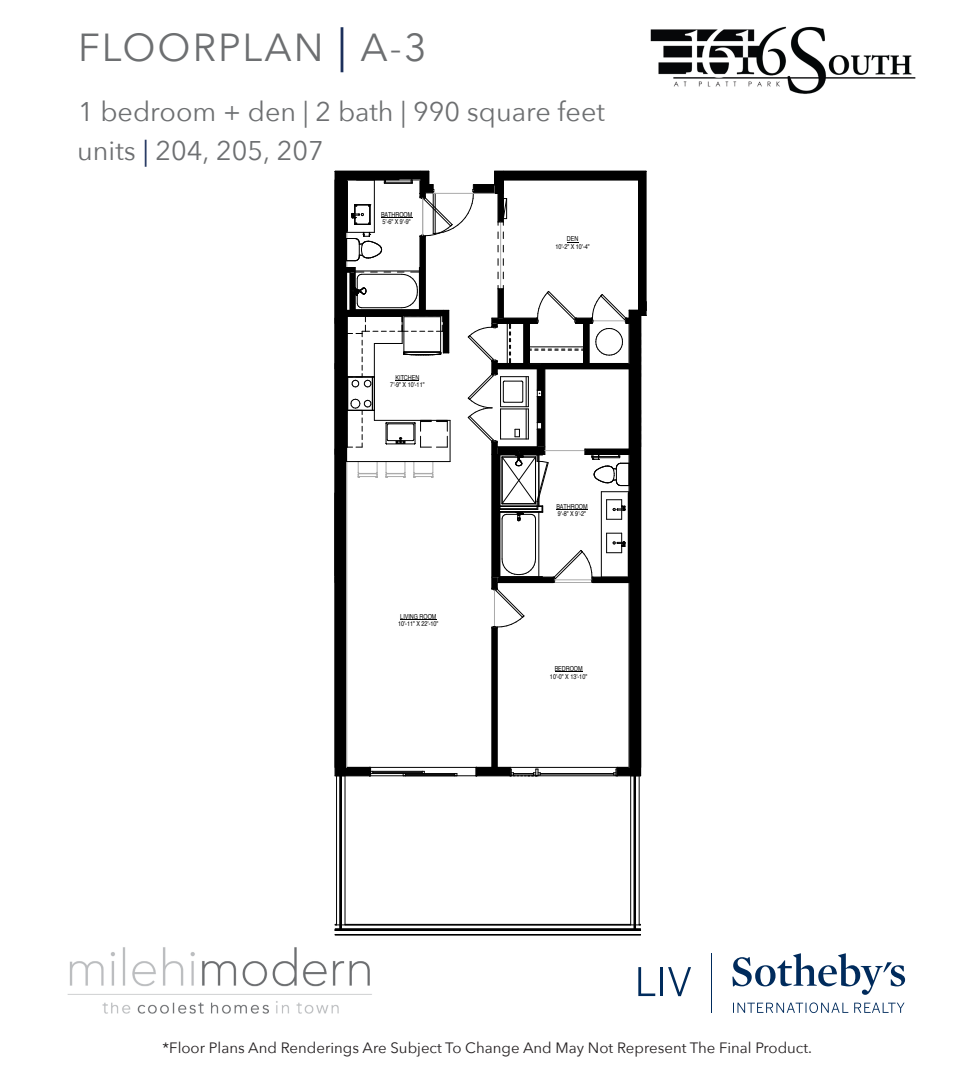
<style>
.page{position:relative;width:972px;height:1080px;background:#fff}
.page>*{position:absolute;margin:0;border:0;box-sizing:border-box;transform-origin:0 0}
.t1{font:39px "Avenir Next";letter-spacing:.05em;color:#6d6f71}
.t2{font:27px "Avenir Next";color:#6d6f71}
.t3{font:15px "Avenir Next";color:#231f20}
.t4{font:6.9px/7.6px "Helvetica";color:#000;text-align:center;scale:.79 1}
.s1{font-size:45px;color:#1a2e5a}
.s2{color:#1a2e5a}
</style>
<div class="page">
<img style="left:650px;top:26px;width:266px;height:68px">
<svg style="left:732px;top:953px;width:173px;height:42px"></svg>
<svg style="left:733px;top:1002px;width:172px;height:11px"></svg>
<svg style="left:638px;top:967px;width:17px;height:29px"></svg>
<hr style="left:660px;top:967px;width:3px;height:29px;background:#002b5c">
<svg style="left:668px;top:967px;width:23px;height:29px"></svg>
<hr style="left:711px;top:953px;width:1px;height:60px;background:#002b5c">
<img style="left:67px;top:935px;width:305px;height:78px">
<div style="left:492px;top:454px;width:7px;height:123px;background:#000"></div>
<div style="left:335px;top:180px;width:12px;height:587px;background:#000"></div>
<div style="left:335px;top:171px;width:85px;height:9px;background:#000"></div>
<div style="left:629px;top:310px;width:12px;height:457px;background:#000"></div>
<hr style="left:346px;top:462px;width:1px;height:305px;background:#aaa">
<hr style="left:491px;top:454px;width:1px;height:123px;background:#000">
<hr style="left:601px;top:492px;width:1px;height:85px;background:#000">
<hr style="left:628px;top:493px;width:1px;height:83px;background:#000">
<hr style="left:539px;top:512px;width:1px;height:65px;background:#000">
<hr style="left:502px;top:519px;width:1px;height:40px;background:#000">
<hr style="left:535px;top:519px;width:1px;height:40px;background:#000">
<hr style="left:500px;top:512px;width:1px;height:65px;background:#000">
<hr style="left:499px;top:512px;width:1px;height:65px;background:#000">
<hr style="left:341px;top:929px;width:293px;height:1px;background:#000">
<hr style="left:335px;top:930px;width:306px;height:1px;background:#000">
<hr style="left:336px;top:776px;width:1px;height:149px;background:#000">
<hr style="left:345px;top:776px;width:1px;height:149px;background:#000">
<hr style="left:630px;top:776px;width:1px;height:149px;background:#000">
<hr style="left:639px;top:776px;width:1px;height:149px;background:#000">
<hr style="left:335px;top:934px;width:306px;height:1px;background:#000">
<hr style="left:341px;top:925px;width:293px;height:1px;background:#000">
<hr style="left:345px;top:924px;width:286px;height:1px;background:#000">
<hr style="left:335px;top:935px;width:306px;height:1px;background:#000">
<svg style="left:335px;top:924px;width:6px;height:6px"></svg>
<hr style="left:341px;top:776px;width:1px;height:153px;background:#000">
<hr style="left:340px;top:776px;width:1px;height:153px;background:#000">
<svg style="left:634px;top:924px;width:7px;height:6px"></svg>
<hr style="left:635px;top:776px;width:1px;height:153px;background:#000">
<hr style="left:634px;top:776px;width:1px;height:153px;background:#000">
<svg style="left:335px;top:533px;width:306px;height:244px"></svg>
<svg style="left:346px;top:171px;width:301px;height:350px"></svg>
<h1 class="t1" style="left:78px;top:15px;width:350px">FLOORPLAN <span class="s1">|</span> A-3</h1>
<h2 class="t2" style="left:78px;top:89px;width:529px">1 bedroom + den | 2 bath | 990 square feet</h2>
<h2 class="t2" style="left:77px;top:128px;width:248px">units <span class="s2">|</span> 204, 205, 207</h2>
<p class="t4" style="left:381px;top:211px;width:41px;text-align:left">BATHROOM<br>5'-6" X 9'-9"</p>
<p class="t4" style="left:390px;top:374px;width:45px">KITCHEN<br>7'-9" X 10'-11"</p>
<p class="t4" style="left:398px;top:613px;width:53px">LIVING ROOM<br>10'-11" X 22'-10"</p>
<p class="t4" style="left:556px;top:235px;width:45px">DEN<br>10'-2" X 10'-4"</p>
<p class="t4" style="left:556px;top:503px;width:41px;text-align:left">BATHROOM<br>9'-8" X 9'-2"</p>
<p class="t4" style="left:550px;top:665px;width:49px">BEDROOM<br>10'-0" X 13'-10"</p>
<h3 class="t3" style="left:163px;top:1035px;width:651px">*Floor Plans And Renderings Are Subject To Change And May Not Represent The Final Product.</h3>
</div>
